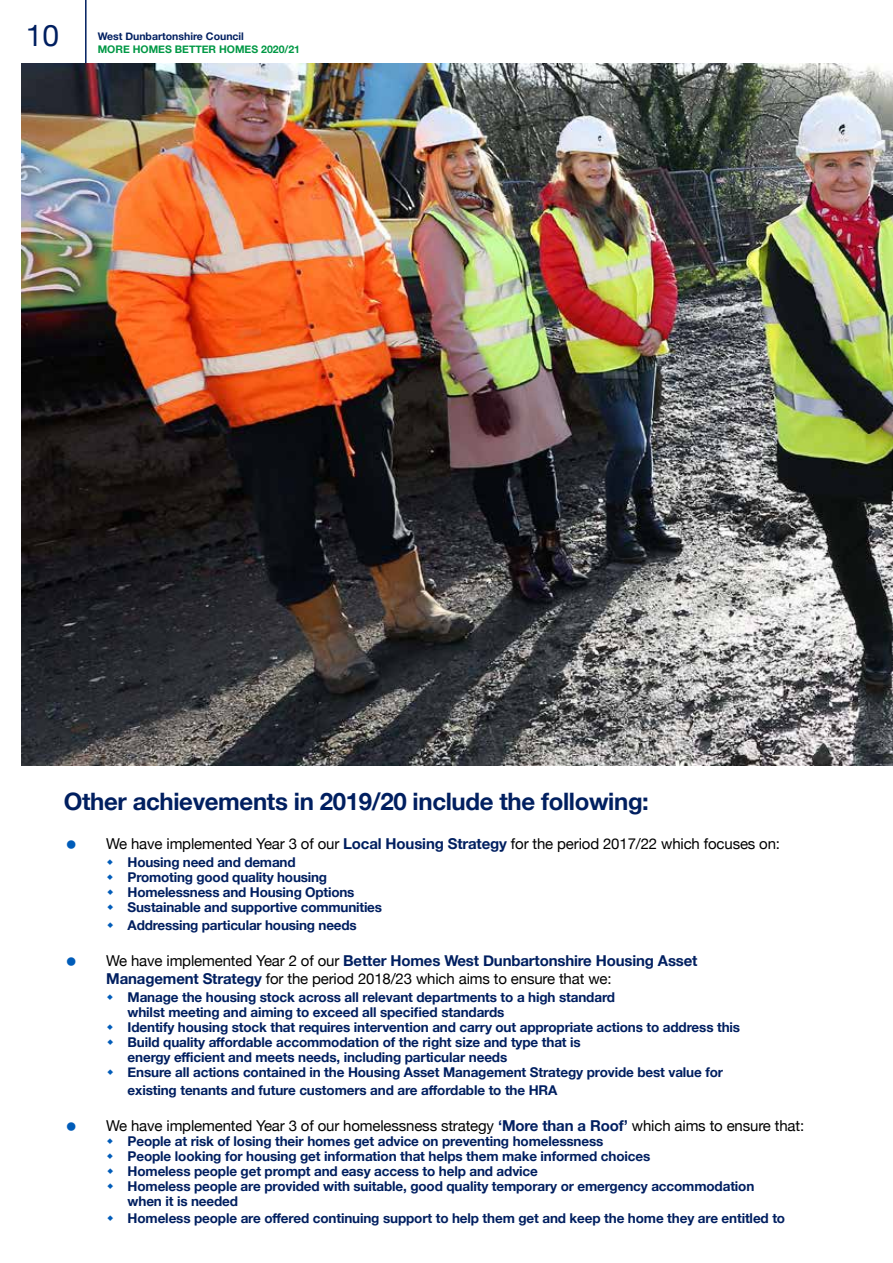
<style>
.page{position:relative;width:893px;height:1263px;background:#fff}
.page>*{position:absolute;margin:0;border:0;box-sizing:border-box;transform-origin:0 0}
.t1{font:30px "Helvetica Neue";color:#001f60}
.t2{font:700 24px "Helvetica Neue";letter-spacing:-.015em;color:#001f60}
.t3{font:15px/18px "Helvetica Neue";letter-spacing:-.01em;color:#000}
.t4{font:700 13.5px/15px "Helvetica Neue";letter-spacing:-.01em;color:#001f60}
.t5{font:700 10.5px "Helvetica Neue";color:#009845}
.t6{font:700 10.5px "Helvetica Neue";color:#001f60}
.s1{font-weight:700;color:#001f60}
</style>
<div class="page">
<hr style="left:85px;top:0;width:2px;height:64px;background:#001f60">
<img style="left:21px;top:64px;width:872px;height:701px">
<h1 class="t1" style="left:26px;top:14px;width:35px">10</h1>
<p class="t6" style="left:98px;top:28px;width:148px">West Dunbartonshire Council</p>
<p class="t5" style="left:98px;top:41px;width:204px">MORE HOMES BETTER HOMES 2020/21</p>
<h2 class="t2" style="left:64px;top:783px;width:587px">Other achievements in 2019/20 include the following:</h2>
<p class="t3" style="left:106px;top:836px;width:675px">We have implemented Year 3 of our <span class="s1">Local Housing Strategy</span> for the period 2017/22 which focuses on:</p>
<p class="t4" style="left:128px;top:855px;width:256px">Housing need and demand<br>Promoting good quality housing<br>Homelessness and Housing Options<br>Sustainable and supportive communities</p>
<p class="t4" style="left:128px;top:918px;width:231px">Addressing particular housing needs</p>
<p class="t3" style="left:106px;top:953px;width:593px">We have implemented Year 2 of our <span class="s1">Better Homes West Dunbartonshire Housing Asset<br>Management Strategy</span> for the period 2018/23 which aims to ensure that we:</p>
<p class="t4" style="left:128px;top:990px;width:614px">Manage the housing stock across all relevant departments to a high standard<br>whilst meeting and aiming to exceed all specified standards<br>Identify housing stock that requires intervention and carry out appropriate actions to address this Build quality affordable accommodation of the right size and type that is<br>energy efficient and meets needs, including particular needs<br>Ensure all actions contained in the Housing Asset Management Strategy provide best value for</p>
<p class="t4" style="left:128px;top:1083px;width:431px">existing tenants and future customers and are affordable to the HRA</p>
<p class="t3" style="left:106px;top:1118px;width:699px">We have implemented Year 3 of our homelessness strategy <span class="s1">‘More than a Roof’</span> which aims to ensure that:</p>
<p class="t4" style="left:128px;top:1134px;width:628px">People at risk of losing their homes get advice on preventing homelessness<br>People looking for housing get information that helps them make informed choices<br>Homeless people get prompt and easy access to help and advice<br>Homeless people are provided with suitable, good quality temporary or emergency accommodation when it is needed</p>
<p class="t4" style="left:128px;top:1211px;width:659px">Homeless people are offered continuing support to help them get and keep the home they are entitled to</p>
</div>
